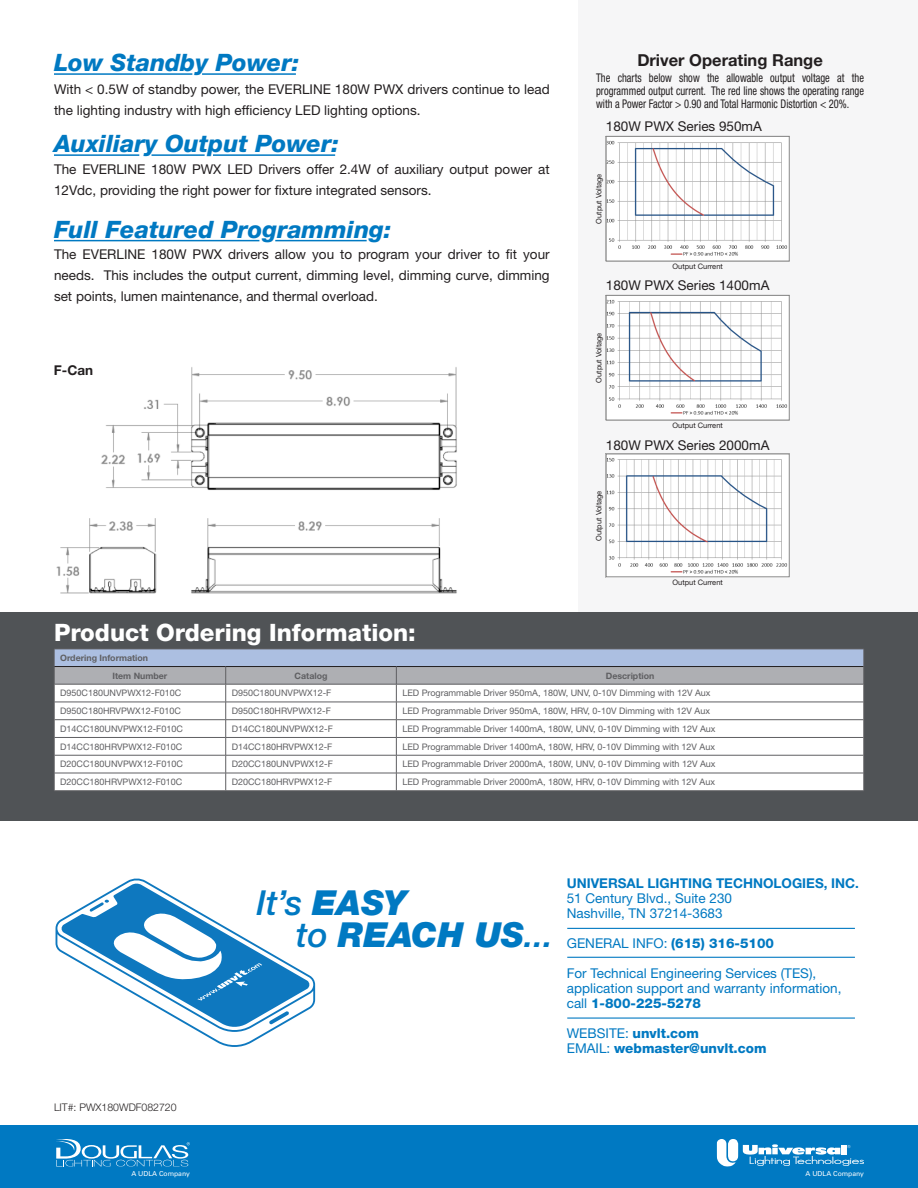
<style>
.page{position:relative;width:918px;height:1188px;background:#fff}
.page>*{position:absolute;margin:0;border:0;box-sizing:border-box;transform-origin:0 0}
.t1{font:italic 900 34.5px "Helvetica Neue LT Std";color:#0079c2}
.t2{font:italic 500 34.5px "Helvetica Neue LT Std";color:#0079c2}
.t3{font:italic 800 24px "Helvetica Neue LT Std";color:#0079c2}
.t4{font:800 24px "Helvetica Neue LT Std";color:#fff}
.t5{font:700 16.5px "Helvetica Neue LT Std";color:#231f20}
.t6{font:13.5px/21px "Helvetica Neue LT Std";color:#231f20}
.t7{font:13.5px/15px "Helvetica Neue LT Std";color:#0079c2}
.t8{font:800 13.5px "Helvetica Neue LT Std";color:#0079c2}
.t9{font:700 13.5px "Helvetica Neue LT Std";color:#0079c2}
.t10{font:700 13.5px "Helvetica Neue LT Std";color:#231f20}
.t11{font:condensed 12px/12.8px "Helvetica Neue LT Std";color:#231f20;text-align:justify;scale:.87 1}
.t12{font:300 10.5px "Helvetica Neue LT Std";color:#231f20}
.t13{font:9px "Helvetica Neue LT Std";color:#5f5f62}
.t14{font:9px "Helvetica Neue LT Std";color:#616164}
.t15{font:700 8.85px "Helvetica Neue LT Std";color:#5f5f62}
.t16{font:7.5px "Helvetica Neue LT Std";color:#231f20}
.t17{font:6.75px "Univers LT Std";color:#fff}
.s1{font-weight:900}
.s2{font-weight:500}
.s3{font-weight:400}
</style>
<div class="page">
<hr style="left:567px;top:928px;width:288px;height:1px;background:#0079c2">
<hr style="left:567px;top:957px;width:288px;height:1px;background:#0079c2">
<hr style="left:567px;top:1018px;width:288px;height:1px;background:#0079c2">
<div style="left:578px;top:0;width:340px;height:756px;background:#f6f6f7"></div>
<hr style="left:54px;top:73px;width:138px;height:2px;background:#0079c2">
<hr style="left:202px;top:73px;width:94px;height:2px;background:#0079c2">
<div style="left:0;top:612px;width:918px;height:209px;background:#505356"></div>
<img style="left:608px;top:300px;width:179px;height:115px">
<div style="left:606px;top:295px;width:184px;height:125px;border:1px solid #888"></div>
<img style="left:608px;top:141px;width:179px;height:115px">
<div style="left:606px;top:136px;width:184px;height:125px;border:1px solid #888"></div>
<img style="left:608px;top:458px;width:179px;height:116px">
<div style="left:606px;top:454px;width:184px;height:123px;border:1px solid #888"></div>
<hr style="left:54px;top:791px;width:172px;height:1px;background:#5f5f62">
<hr style="left:226px;top:791px;width:170px;height:1px;background:#5f5f62">
<hr style="left:396px;top:791px;width:468px;height:1px;background:#5f5f62">
<svg style="left:54px;top:649px;width:810px;height:142px;background:#e1e3e8"></svg>
<hr style="left:54px;top:240px;width:205px;height:1px;background:#0079c2">
<hr style="left:54px;top:154px;width:85px;height:2px;background:#0079c2">
<hr style="left:152px;top:154px;width:53px;height:2px;background:#0079c2">
<hr style="left:213px;top:154px;width:122px;height:2px;background:#0079c2">
<hr style="left:275px;top:240px;width:92px;height:1px;background:#0079c2">
<img style="left:56px;top:367px;width:401px;height:227px">
<svg style="left:56px;top:879px;width:259px;height:168px"></svg>
<div style="left:0;top:1125px;width:918px;height:63px;background:#0079c2"></div>
<svg style="left:56px;top:1139px;width:134px;height:28px"></svg>
<svg style="left:717px;top:1139px;width:147px;height:28px"></svg>
<p class="t3" style="left:54px;top:48px;width:247px">Low Standby Power:</p>
<p class="t6" style="left:54px;top:79px;width:497px">With &lt; 0.5W of standby power, the EVERLINE 180W PWX drivers continue to lead the lighting industry with high efficiency LED lighting options.</p>
<p class="t3" style="left:54px;top:129px;width:286px">Auxiliary Output Power:</p>
<p class="t6" style="left:54px;top:158px;width:497px">The EVERLINE 180W PWX LED Drivers offer 2.4W of auxiliary output power at<br>12Vdc, providing the right power for fixture integrated sensors.</p>
<p class="t3" style="left:54px;top:215px;width:339px">Full Featured Programming:</p>
<p class="t6" style="left:54px;top:244px;width:497px;text-align:justify">The EVERLINE 180W PWX drivers allow you to program your driver to fit your needs. This includes the output current, dimming level, dimming curve, dimming set points, lumen maintenance, and thermal overload.</p>
<p class="t10" style="left:54px;top:362px;width:41px">F-Can</p>
<p class="t4" style="left:54px;top:619px;width:363px">Product Ordering Information:</p>
<p class="t5" style="left:637px;top:50px;width:187px">Driver Operating Range</p>
<p class="t11" style="left:596px;top:71px;width:309px">The charts below show the allowable output voltage at the programmed output current. The red line shows the operating range with a Power Factor &gt; 0.90 and Total Harmonic Distortion &lt; 20%.</p>
<p class="t6" style="left:606px;top:116px;width:158px">180W PWX Series 950mA</p>
<p class="t16" style="left:594px;top:224px;width:52px;rotate:-90deg">Output Voltage</p>
<p class="t16" style="left:673px;top:262px;width:52px">Output Current</p>
<p class="t6" style="left:606px;top:275px;width:165px">180W PWX Series 1400mA</p>
<p class="t16" style="left:594px;top:383px;width:52px;rotate:-90deg">Output Voltage</p>
<p class="t16" style="left:673px;top:421px;width:52px">Output Current</p>
<p class="t6" style="left:606px;top:434px;width:165px">180W PWX Series 2000mA</p>
<p class="t16" style="left:594px;top:541px;width:52px;rotate:-90deg">Output Voltage</p>
<p class="t16" style="left:673px;top:578px;width:52px">Output Current</p>
<p class="t15" style="left:60px;top:652px;width:90px">Ordering Information</p>
<p class="t15" style="left:113px;top:670px;width:56px">Item Number</p>
<p class="t15" style="left:295px;top:670px;width:34px">Catalog</p>
<p class="t15" style="left:606px;top:670px;width:50px">Description</p>
<p class="t13" style="left:60px;top:688px;width:123px">D950C180UNVPWX12-F010C</p>
<p class="t14" style="left:232px;top:688px;width:101px">D950C180UNVPWX12-F</p>
<p class="t13" style="left:402px;top:688px;width:310px">LED Programmable Driver 950mA, 180W, UNV, 0-10V Dimming with 12V Aux</p>
<p class="t13" style="left:60px;top:705px;width:122px">D950C180HRVPWX12-F010C</p>
<p class="t13" style="left:232px;top:705px;width:101px">D950C180HRVPWX12-F</p>
<p class="t13" style="left:402px;top:705px;width:309px">LED Programmable Driver 950mA, 180W, HRV, 0-10V Dimming with 12V Aux</p>
<p class="t13" style="left:60px;top:723px;width:124px">D14CC180UNVPWX12-F010C</p>
<p class="t13" style="left:232px;top:723px;width:103px">D14CC180UNVPWX12-F</p>
<p class="t13" style="left:402px;top:723px;width:315px">LED Programmable Driver 1400mA, 180W, UNV, 0-10V Dimming with 12V Aux</p>
<p class="t13" style="left:60px;top:741px;width:124px">D14CC180HRVPWX12-F010C</p>
<p class="t13" style="left:232px;top:741px;width:102px">D14CC180HRVPWX12-F</p>
<p class="t13" style="left:402px;top:741px;width:314px">LED Programmable Driver 1400mA, 180W, HRV, 0-10V Dimming with 12V Aux</p>
<p class="t13" style="left:60px;top:759px;width:124px">D20CC180UNVPWX12-F010C</p>
<p class="t13" style="left:232px;top:759px;width:103px">D20CC180UNVPWX12-F</p>
<p class="t13" style="left:402px;top:759px;width:315px">LED Programmable Driver 2000mA, 180W, UNV, 0-10V Dimming with 12V Aux</p>
<p class="t13" style="left:60px;top:777px;width:124px">D20CC180HRVPWX12-F010C</p>
<p class="t13" style="left:232px;top:777px;width:102px">D20CC180HRVPWX12-F</p>
<p class="t13" style="left:402px;top:777px;width:314px">LED Programmable Driver 2000mA, 180W, HRV, 0-10V Dimming with 12V Aux</p>
<p class="t12" style="left:54px;top:1101px;width:124px">LIT#: PWX180WDF082720</p>
<p class="t2" style="left:257px;top:882px;width:152px">It’s <span class="s1">EASY</span></p>
<p class="t1" style="left:296px;top:913px;width:258px"><span class="s2">to</span> REACH US<span class="s2">...</span></p>
<p class="t9" style="left:567px;top:875px;width:294px">UNIVERSAL LIGHTING TECHNOLOGIES, INC.</p>
<p class="t7" style="left:567px;top:891px;width:167px">51 Century Blvd., Suite 230</p>
<p class="t7" style="left:567px;top:906px;width:157px">Nashville, TN 37214-3683</p>
<p class="t8" style="left:567px;top:935px;width:209px"><span class="s3">GENERAL INFO:</span> (615) 316-5100</p>
<p class="t7" style="left:567px;top:966px;width:276px">For Technical Engineering Services (TES), application support and warranty information,</p>
<p class="t8" style="left:567px;top:995px;width:136px"><span class="s3">call</span> 1-800-225-5278</p>
<p class="t8" style="left:567px;top:1025px;width:134px"><span class="s3">WEBSITE:</span> unvlt.com</p>
<p class="t8" style="left:567px;top:1040px;width:201px"><span class="s3">EMAIL:</span> webmaster@unvlt.com</p>
<p class="t17" style="left:131px;top:1170px;width:60px">A UDLA Company</p>
<p class="t17" style="left:806px;top:1170px;width:60px">A UDLA Company</p>
</div>
